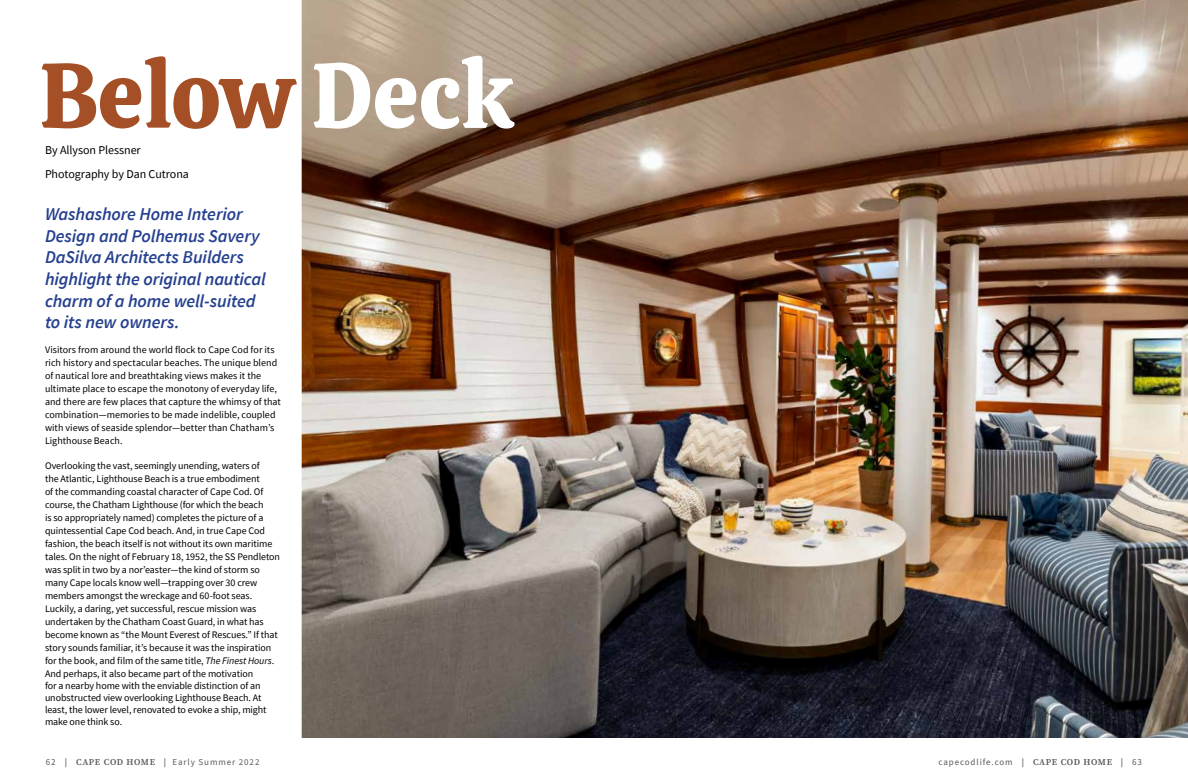
<style>
.page{position:relative;width:1188px;height:783px;background:#fff}
.page>*{position:absolute;margin:0;border:0;box-sizing:border-box;transform-origin:0 0}
.t1{font:91.7px "Calistoga";color:#a44f25}
.t2{font:italic 600 18px/21.6px "Source Sans Pro";letter-spacing:-.005em;color:#25408f}
.t3{font:12px/23.4px "Source Sans Pro";letter-spacing:-.005em;color:#000}
.t4{font:10px/13px "Source Sans Pro";letter-spacing:-.005em;color:#000}
.t5{font:9px "Source Sans 3";letter-spacing:.1em;color:#5a5b5d}
.t6{font:9px "Source Sans 3";letter-spacing:.1em;color:#58595b}
.s1{color:#fff}
.s2{font-style:italic}
.s3{font-weight:600;color:#58595b}
.s4{font-family:"Source Serif 4";font-weight:600}
.s5{font-weight:600}
</style>
<div class="page">
<img style="left:302px;top:0;width:886px;height:738px">
<h1 class="t1" style="left:40px;top:15px;width:477px">Below <span class="s1">Deck</span></h1>
<p class="t3" style="left:45px;top:139px;width:145px">By Allyson Plessner<br>Photography by Dan Cutrona</p>
<h2 class="t2" style="left:45px;top:203px;width:222px">Washashore Home Interior<br>Design and Polhemus Savery<br>DaSilva Architects Builders highlight the original nautical charm of a home well-suited to its new owners.</h2>
<p class="t4" style="left:45px;top:343px;width:237px">Visitors from around the world flock to Cape Cod for its rich history and spectacular beaches. The unique blend of nautical lore and breathtaking views makes it the ultimate place to escape the monotony of everyday life, and there are few places that capture the whimsy of that combination—memories to be made indelible, coupled with views of seaside splendor—better than Chatham’s Lighthouse Beach.</p>
<p class="t4" style="left:45px;top:459px;width:237px">Overlooking the vast, seemingly unending, waters of<br>the Atlantic, Lighthouse Beach is a true embodiment<br>of the commanding coastal character of Cape Cod. Of course, the Chatham Lighthouse (for which the beach<br>is so appropriately named) completes the picture of a quintessential Cape Cod beach. And, in true Cape Cod fashion, the beach itself is not without its own maritime tales. On the night of February 18, 1952, the SS Pendleton was split in two by a nor’easter—the kind of storm so many Cape locals know well—trapping over 30 crew members amongst the wreckage and 60-foot seas.<br>Luckily, a daring, yet successful, rescue mission was undertaken by the Chatham Coast Guard, in what has become known as “the Mount Everest of Rescues.” If that story sounds familiar, it’s because it was the inspiration for the book, and film of the same title, <span class="s2">The Finest Hours</span>.<br>And perhaps, it also became part of the motivation</p>
<p class="t4" style="left:45px;top:680px;width:223px;line-height:12px">for a nearby home with the enviable distinction of an unobstructed view overlooking Lighthouse Beach. At least, the lower level, renovated to evoke a ship, might make one think so.</p>
<p class="t5" style="left:46px;top:756px;width:215px">62 <span class="s3">|</span> <span class="s4">CAPE COD HOME</span> <span class="s3">|</span> Early Summer 2022</p>
<p class="t6" style="left:938px;top:756px;width:205px">capecodlife.com <span class="s5">|</span> <span class="s4">CAPE COD HOME</span> <span class="s5">|</span> 63</p>
</div>
